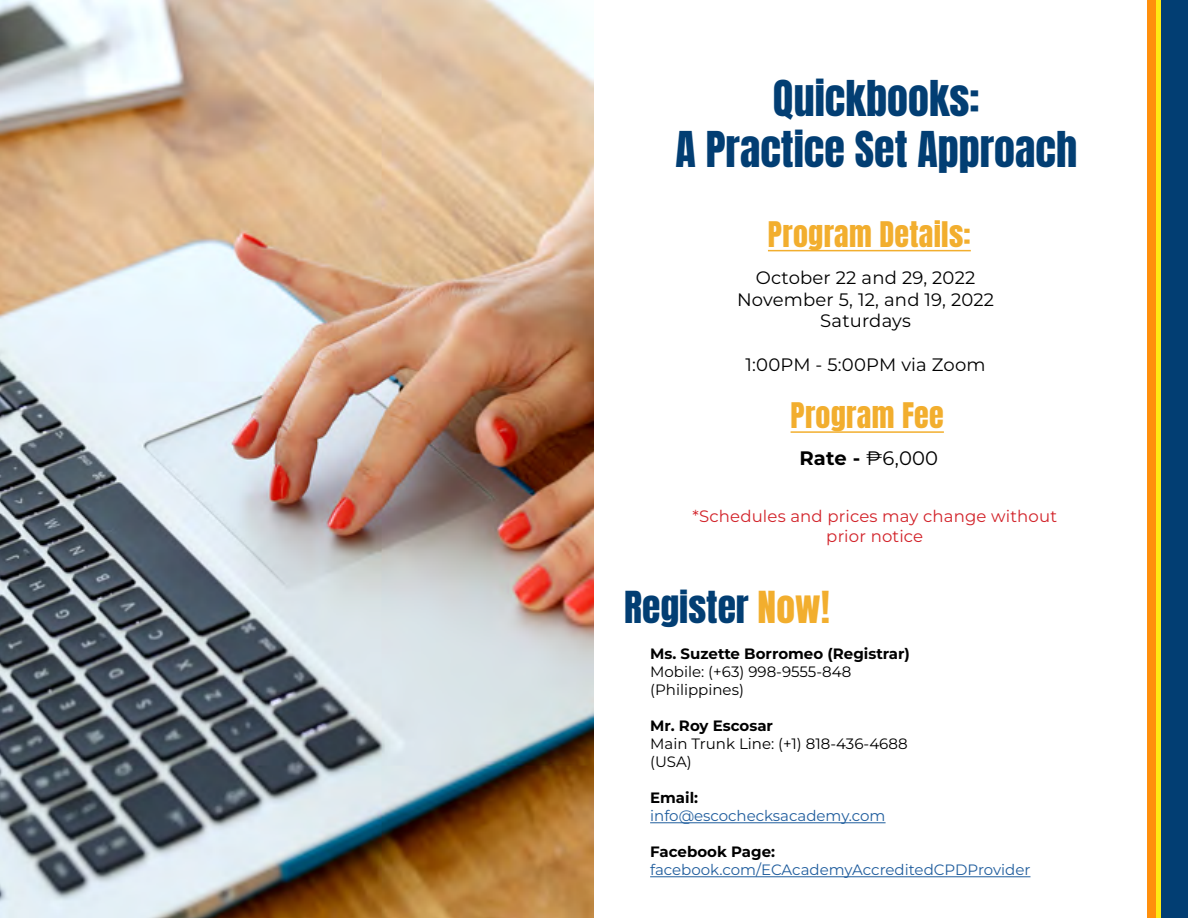
<style>
.page{position:relative;width:1188px;height:918px;background:#fff}
.page>*{position:absolute;margin:0;border:0;box-sizing:border-box;transform-origin:0 0}
.t1{font:42px/50.4px "Anton";color:#023e73;text-align:center}
.t2{font:37.5px "Anton";color:#023e73}
.t3{font:30px "Anton";letter-spacing:.01em;color:#f2ae2e}
.t4{font:19.5px "Montserrat";color:#000}
.t5{font:18px/21.6px "Montserrat";letter-spacing:.01em;color:#000;text-align:center}
.t6{font:16.5px/19.8px "Montserrat";letter-spacing:.01em;color:#d2232a;text-align:center}
.t7{font:15px/18px "Montserrat";color:#000}
.t8{font:15px "Montserrat";color:#215e9e}
.t9{font:700 15px "Montserrat";color:#000}
.s1{font-weight:700}
.s2{color:#f2ae2e}
</style>
<div class="page">
<img style="left:0;top:0;width:594px;height:918px">
<hr style="left:768px;top:250px;width:203px;height:1px;background:#f2ae2e">
<hr style="left:791px;top:431px;width:153px;height:2px;background:#f2ae2e">
<hr style="left:650px;top:822px;width:236px;height:1px;background:#215e9e">
<hr style="left:650px;top:876px;width:380px;height:1px;background:#215e9e">
<div style="left:1148px;top:0;width:26px;height:918px;background:#ff8f0c"></div>
<div style="left:1156px;top:0;width:27px;height:918px;background:#ffe814"></div>
<div style="left:1161px;top:0;width:27px;height:918px;background:#023e73"></div>
<h1 class="t1" style="left:676px;top:77px;width:403px">Quickbooks:<br>A Practice Set Approach</h1>
<h3 class="t3" style="left:768px;top:219px;width:204px">Program Details:</h3>
<p class="t5" style="left:737px;top:267px;width:259px">October 22 and 29, 2022<br>November 5, 12, and 19, 2022<br>Saturdays</p>
<p class="t5" style="left:746px;top:353px;width:242px">1:00PM - 5:00PM via Zoom</p>
<h3 class="t3" style="left:791px;top:400px;width:155px">Program Fee</h3>
<h3 class="t4" style="left:800px;top:445px;width:140px"><span class="s1">Rate -</span> ₱6,000</h3>
<p class="t6" style="left:693px;top:506px;width:366px">*Schedules and prices may change without prior notice</p>
<h2 class="t2" style="left:624px;top:588px;width:207px">Register <span class="s2">Now!</span></h2>
<p class="t9" style="left:650px;top:644px;width:261px">Ms. Suzette Borromeo (Registrar)</p>
<p class="t7" style="left:650px;top:663px;width:203px">Mobile: (+63) 998-9555-848 (Philippines)</p>
<p class="t9" style="left:650px;top:716px;width:124px">Mr. Roy Escosar</p>
<p class="t7" style="left:650px;top:735px;width:259px">Main Trunk Line: (+1) 818-436-4688 (USA)</p>
<p class="t9" style="left:650px;top:788px;width:50px">Email:</p>
<p class="t8" style="left:650px;top:806px;width:237px">info@escochecksacademy.com</p>
<p class="t9" style="left:650px;top:842px;width:127px">Facebook Page:</p>
<p class="t8" style="left:650px;top:860px;width:382px">facebook.com/ECAcademyAccreditedCPDProvider</p>
</div>
